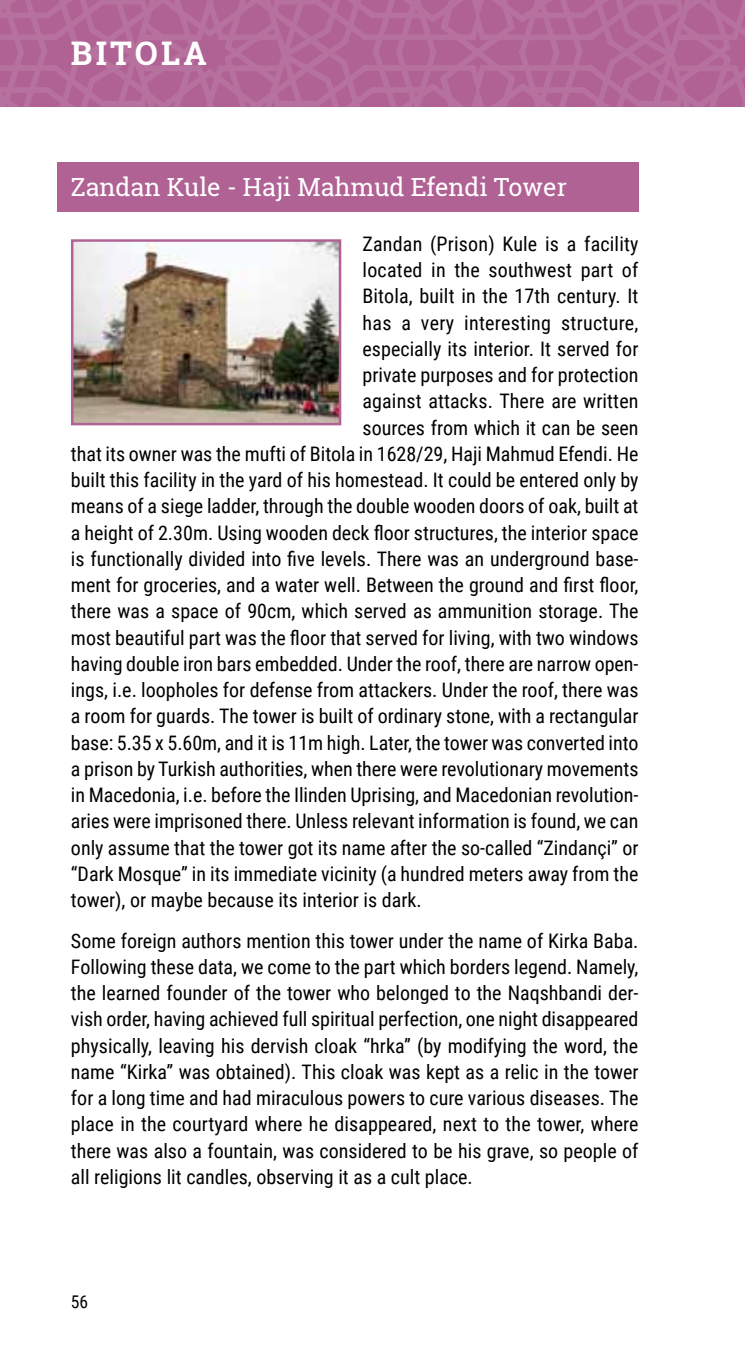
<style>
.page{position:relative;width:745px;height:1347px;background:#fff}
.page>*{position:absolute;margin:0;border:0;box-sizing:border-box;transform-origin:0 0}
.t1{font:700 32.5px "Roboto Slab";letter-spacing:.1em;color:#fff}
.t2{font:25px "Roboto Slab";color:#fff}
.t3{font:20px/26.2px "Roboto Condensed";color:#000;text-align:justify}
.t4{font:17.5px "Roboto Condensed";color:#000}
</style>
<div class="page">
<div style="left:57px;top:163px;width:581px;height:49px;background:#b06294"></div>
<svg style="left:0;top:0;width:744px;height:107px;background:#b26898"></svg>
<img style="left:74px;top:242px;width:264px;height:180px">
<div style="left:71px;top:239px;width:270px;height:186px;border:2px solid #b06294"></div>
<h1 class="t1" style="left:71px;top:31px;width:137px">Bitola</h1>
<p class="t2" style="left:71px;top:170px;width:497px">Zandan Kule - Haji Mahmud Efendi Tower</p>
<p class="t3" style="left:362px;top:230px;width:277px">Zandan (Prison) Kule is a facility</p>
<p class="t3" style="left:362px;top:256px;width:277px">located in the southwest part of</p>
<p class="t3" style="left:362px;top:282px;width:277px">Bitola, built in the 17th century. It</p>
<p class="t3" style="left:362px;top:309px;width:277px">has a very interesting structure,</p>
<p class="t3" style="left:362px;top:335px;width:277px">especially its interior. It served for</p>
<p class="t3" style="left:362px;top:361px;width:277px">private purposes and for protection</p>
<p class="t3" style="left:362px;top:387px;width:277px">against attacks. There are written</p>
<p class="t3" style="left:362px;top:414px;width:277px">sources from which it can be seen</p>
<p class="t3" style="left:71px;top:440px;width:568px">that its owner was the mufti of Bitola in 1628/29, Haji Mahmud Efendi. He</p>
<p class="t3" style="left:71px;top:466px;width:568px">built this facility in the yard of his homestead. It could be entered only by</p>
<p class="t3" style="left:71px;top:492px;width:568px">means of a siege ladder, through the double wooden doors of oak, built at</p>
<p class="t3" style="left:71px;top:519px;width:568px">a height of 2.30m. Using wooden deck floor structures, the interior space</p>
<p class="t3" style="left:71px;top:545px;width:568px">is functionally divided into five levels. There was an underground base-</p>
<p class="t3" style="left:71px;top:571px;width:568px">ment for groceries, and a water well. Between the ground and first floor,</p>
<p class="t3" style="left:71px;top:597px;width:568px">there was a space of 90cm, which served as ammunition storage. The</p>
<p class="t3" style="left:71px;top:623px;width:568px">most beautiful part was the floor that served for living, with two windows</p>
<p class="t3" style="left:71px;top:650px;width:568px">having double iron bars embedded. Under the roof, there are narrow open-</p>
<p class="t3" style="left:71px;top:676px;width:568px">ings, i.e. loopholes for defense from attackers. Under the roof, there was</p>
<p class="t3" style="left:71px;top:702px;width:568px">a room for guards. The tower is built of ordinary stone, with a rectangular</p>
<p class="t3" style="left:71px;top:728px;width:568px">base: 5.35 x 5.60m, and it is 11m high. Later, the tower was converted into</p>
<p class="t3" style="left:71px;top:755px;width:568px">a prison by Turkish authorities, when there were revolutionary movements</p>
<p class="t3" style="left:71px;top:781px;width:568px">in Macedonia, i.e. before the Ilinden Uprising, and Macedonian revolution-</p>
<p class="t3" style="left:71px;top:807px;width:568px">aries were imprisoned there. Unless relevant information is found, we can</p>
<p class="t3" style="left:71px;top:833px;width:568px">only assume that the tower got its name after the so-called “Zindançi” or</p>
<p class="t3" style="left:71px;top:860px;width:568px">“Dark Mosque” in its immediate vicinity (a hundred meters away from the</p>
<p class="t3" style="left:71px;top:886px;width:352px">tower), or maybe because its interior is dark.</p>
<p class="t3" style="left:71px;top:926px;width:568px">Some foreign authors mention this tower under the name of Kirka Baba.<br>Following these data, we come to the part which borders legend. Namely, the learned founder of the tower who belonged to the Naqshbandi der&shy;vish order, having achieved full spiritual perfection, one night disappeared physically, leaving his dervish cloak “hrka” (by modifying the word, the name “Kirka” was obtained). This cloak was kept as a relic in the tower for a long time and had miraculous powers to cure various diseases. The place in the courtyard where he disappeared, next to the tower, where there was also a fountain, was considered to be his grave, so people of all religions lit candles, observing it as a cult place.</p>
<p class="t4" style="left:71px;top:1289px;width:19px">56</p>
</div>
